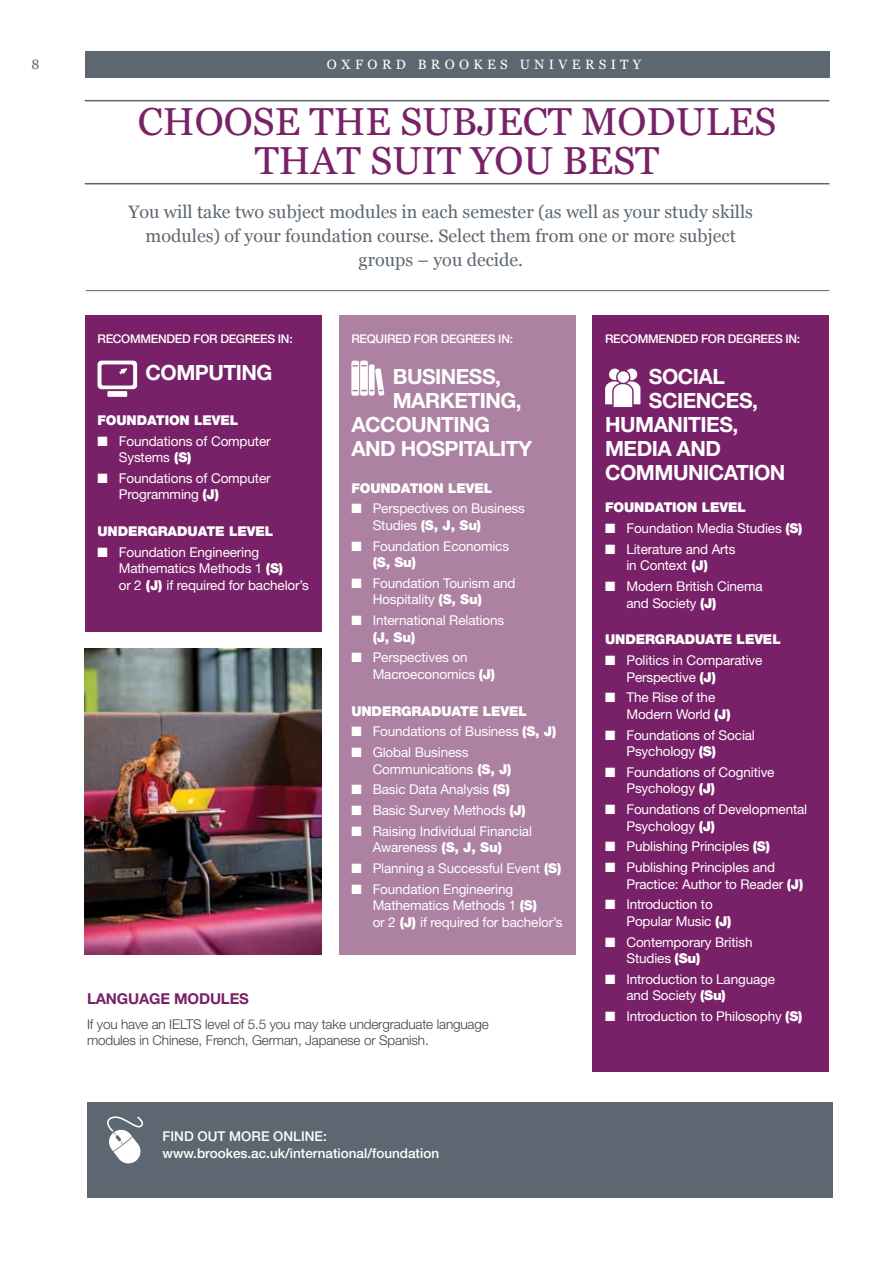
<style>
.page{position:relative;width:893px;height:1263px;background:#fff}
.page>*{position:absolute;margin:0;border:0;box-sizing:border-box;transform-origin:0 0}
.t1{font:39px/39px "Georgia";color:#792168;text-align:center}
.t2{font:700 21px "Helvetica Neue LT Std";letter-spacing:-.025em;color:#fff}
.t3{font:18px/24px "Georgia";color:#5c6771;text-align:center}
.t4{font:700 15px "Helvetica Neue LT Std";letter-spacing:-.01em;color:#792168}
.t5{font:13.5px/16.5px "Helvetica Neue LT Std";letter-spacing:-.01em;color:#fff}
.t6{font:300 13.5px/16.5px "Helvetica Neue LT Std";letter-spacing:-.01em;color:#414042}
.t7{font:900 13.5px "Helvetica Neue LT Std";letter-spacing:-.01em;color:#fff}
.t8{font:500 13.5px/16.5px "Helvetica Neue LT Std";color:#fff}
.t9{font:13.5px "Georgia";letter-spacing:.32em;color:#fff}
.t10{font:13.5px "Georgia";color:#5c6771}
.t11{font:500 12px "Helvetica Neue LT Std";letter-spacing:-.025em;color:#fff}
.s1{font-weight:900}
</style>
<div class="page">
<div style="left:85px;top:51px;width:744px;height:27px;background:#5c6771"></div>
<hr style="left:85px;top:100px;width:744px;height:1px;background:#5c6771">
<hr style="left:85px;top:183px;width:744px;height:1px;background:#5c6771">
<hr style="left:86px;top:290px;width:743px;height:1px;background:#5c6771">
<img style="left:84px;top:649px;width:238px;height:306px">
<div style="left:339px;top:315px;width:236px;height:640px;background:#ac81a1"></div>
<svg style="left:351px;top:361px;width:33px;height:35px"></svg>
<div style="left:592px;top:315px;width:237px;height:756px;background:#792168"></div>
<svg style="left:605px;top:369px;width:35px;height:38px"></svg>
<div style="left:85px;top:315px;width:237px;height:316px;background:#792168"></div>
<svg style="left:98px;top:361px;width:39px;height:36px"></svg>
<div style="left:87px;top:1102px;width:745px;height:96px;background:#5c6771"></div>
<svg style="left:107px;top:1116px;width:37px;height:48px"></svg>
<p class="t10" style="left:31px;top:56px;width:10px">8</p>
<p class="t9" style="left:327px;top:56px;width:316px">OXFORD BROOKES UNIVERSITY</p>
<h1 class="t1" style="left:138px;top:103px;width:640px">CHOOSE THE SUBJECT MODULES<br>THAT SUIT YOU BEST</h1>
<h3 class="t3" style="left:128px;top:200px;width:626px">You will take two subject modules in each semester (as well as your study skills modules) of your foundation course. Select them from one or more subject groups – you decide.</h3>
<p class="t11" style="left:98px;top:332px;width:197px">RECOMMENDED FOR DEGREES IN:</p>
<h2 class="t2" style="left:146px;top:359px;width:128px">COMPUTING</h2>
<p class="t7" style="left:98px;top:412px;width:142px">FOUNDATION LEVEL</p>
<p class="t5" style="left:119px;top:432px;width:153px;text-indent:-21px">■ Foundations of Computer<br>Systems <span class="s1">(S)</span></p>
<p class="t5" style="left:119px;top:470px;width:153px;text-indent:-21px">■ Foundations of Computer<br>Programming <span class="s1">(J)</span></p>
<p class="t7" style="left:98px;top:523px;width:177px">UNDERGRADUATE LEVEL</p>
<p class="t5" style="left:119px;top:544px;width:192px;text-indent:-21px">■ Foundation Engineering<br>Mathematics Methods 1 <span class="s1">(S)<br></span>or 2 <span class="s1">(J)</span> if required for bachelor’s</p>
<p class="t11" style="left:351px;top:332px;width:163px">REQUIRED FOR DEGREES IN:</p>
<h2 class="t2" style="left:393px;top:364px;width:110px">BUSINESS,</h2>
<h2 class="t2" style="left:393px;top:388px;width:131px">MARKETING,</h2>
<h2 class="t2" style="left:351px;top:412px;width:140px">ACCOUNTING</h2>
<h2 class="t2" style="left:351px;top:436px;width:182px">AND HOSPITALITY</h2>
<p class="t7" style="left:351px;top:480px;width:142px">FOUNDATION LEVEL</p>
<p class="t5" style="left:373px;top:500px;width:154px;text-indent:-21px">■ Perspectives on Business<br>Studies <span class="s1">(S, J, Su)</span></p>
<p class="t5" style="left:373px;top:537px;width:138px;text-indent:-21px">■ Foundation Economics <span class="s1">(S, Su)</span></p>
<p class="t5" style="left:373px;top:575px;width:144px;text-indent:-21px">■ Foundation Tourism and<br>Hospitality <span class="s1">(S, Su)</span></p>
<p class="t5" style="left:373px;top:612px;width:133px;text-indent:-21px">■ International Relations <span class="s1">(J, Su)</span></p>
<p class="t5" style="left:373px;top:649px;width:124px;text-indent:-21px">■ Perspectives on<br>Macroeconomics <span class="s1">(J)</span></p>
<p class="t7" style="left:351px;top:703px;width:177px">UNDERGRADUATE LEVEL</p>
<p class="t5" style="left:351px;top:723px;width:206px">■ Foundations of Business <span class="s1">(S, J)</span></p>
<p class="t5" style="left:373px;top:744px;width:140px;text-indent:-21px">■ Global Business<br>Communications <span class="s1">(S, J)</span></p>
<p class="t5" style="left:351px;top:781px;width:160px">■ Basic Data Analysis <span class="s1">(S)</span></p>
<p class="t5" style="left:351px;top:802px;width:176px">■ Basic Survey Methods <span class="s1">(J)</span></p>
<p class="t5" style="left:373px;top:823px;width:161px;text-indent:-21px">■ Raising Individual Financial<br>Awareness <span class="s1">(S, J, Su)</span></p>
<p class="t5" style="left:351px;top:860px;width:212px">■ Planning a Successful Event <span class="s1">(S)</span></p>
<p class="t5" style="left:373px;top:881px;width:191px;text-indent:-21px">■ Foundation Engineering<br>Mathematics Methods 1 <span class="s1">(S)<br></span>or 2 <span class="s1">(J)</span> if required for bachelor’s</p>
<p class="t4" style="left:87px;top:989px;width:163px">LANGUAGE MODULES</p>
<p class="t6" style="left:87px;top:1015px;width:403px">If you have an IELTS level of 5.5 you may take undergraduate language modules in Chinese, French, German, Japanese or Spanish.</p>
<p class="t8" style="left:162px;top:1128px;width:278px">FIND OUT MORE ONLINE: www.brookes.ac.uk/international/foundation</p>
<p class="t11" style="left:605px;top:332px;width:197px">RECOMMENDED FOR DEGREES IN:</p>
<h2 class="t2" style="left:649px;top:364px;width:77px">SOCIAL</h2>
<h2 class="t2" style="left:649px;top:388px;width:110px">SCIENCES,</h2>
<h2 class="t2" style="left:605px;top:412px;width:135px">HUMANITIES,</h2>
<h2 class="t2" style="left:605px;top:436px;width:117px">MEDIA AND</h2>
<h2 class="t2" style="left:605px;top:460px;width:182px">COMMUNICATION</h2>
<p class="t7" style="left:605px;top:500px;width:142px">FOUNDATION LEVEL</p>
<p class="t5" style="left:605px;top:520px;width:199px">■ Foundation Media Studies <span class="s1">(S)</span></p>
<p class="t5" style="left:605px;top:541px;width:132px;text-align:center">■ Literature and Arts in Context <span class="s1">(J)</span></p>
<p class="t5" style="left:626px;top:578px;width:138px;text-indent:-21px">■ Modern British Cinema and Society <span class="s1">(J)</span></p>
<p class="t7" style="left:605px;top:632px;width:177px">UNDERGRADUATE LEVEL</p>
<p class="t5" style="left:626px;top:652px;width:138px;text-indent:-21px">■ Politics in Comparative<br>Perspective <span class="s1">(J)</span></p>
<p class="t5" style="left:626px;top:689px;width:106px;text-indent:-21px">■ The Rise of the<br>Modern World <span class="s1">(J)</span></p>
<p class="t5" style="left:626px;top:726px;width:130px;text-indent:-21px">■ Foundations of Social<br>Psychology <span class="s1">(S)</span></p>
<p class="t5" style="left:626px;top:764px;width:150px;text-indent:-21px">■ Foundations of Cognitive<br>Psychology <span class="s1">(J)</span></p>
<p class="t5" style="left:626px;top:801px;width:182px;text-indent:-21px">■ Foundations of Developmental<br>Psychology <span class="s1">(J)</span></p>
<p class="t5" style="left:605px;top:838px;width:166px">■ Publishing Principles <span class="s1">(S)</span></p>
<p class="t5" style="left:626px;top:859px;width:178px;text-indent:-21px">■ Publishing Principles and<br>Practice: Author to Reader <span class="s1">(J)</span></p>
<p class="t5" style="left:626px;top:896px;width:107px;text-indent:-21px">■ Introduction to<br>Popular Music <span class="s1">(J)</span></p>
<p class="t5" style="left:626px;top:933px;width:128px;text-indent:-21px">■ Contemporary British<br>Studies <span class="s1">(Su)</span></p>
<p class="t5" style="left:626px;top:971px;width:150px;text-indent:-21px">■ Introduction to Language and Society <span class="s1">(Su)</span></p>
<p class="t5" style="left:605px;top:1008px;width:199px">■ Introduction to Philosophy <span class="s1">(S)</span></p>
</div>
